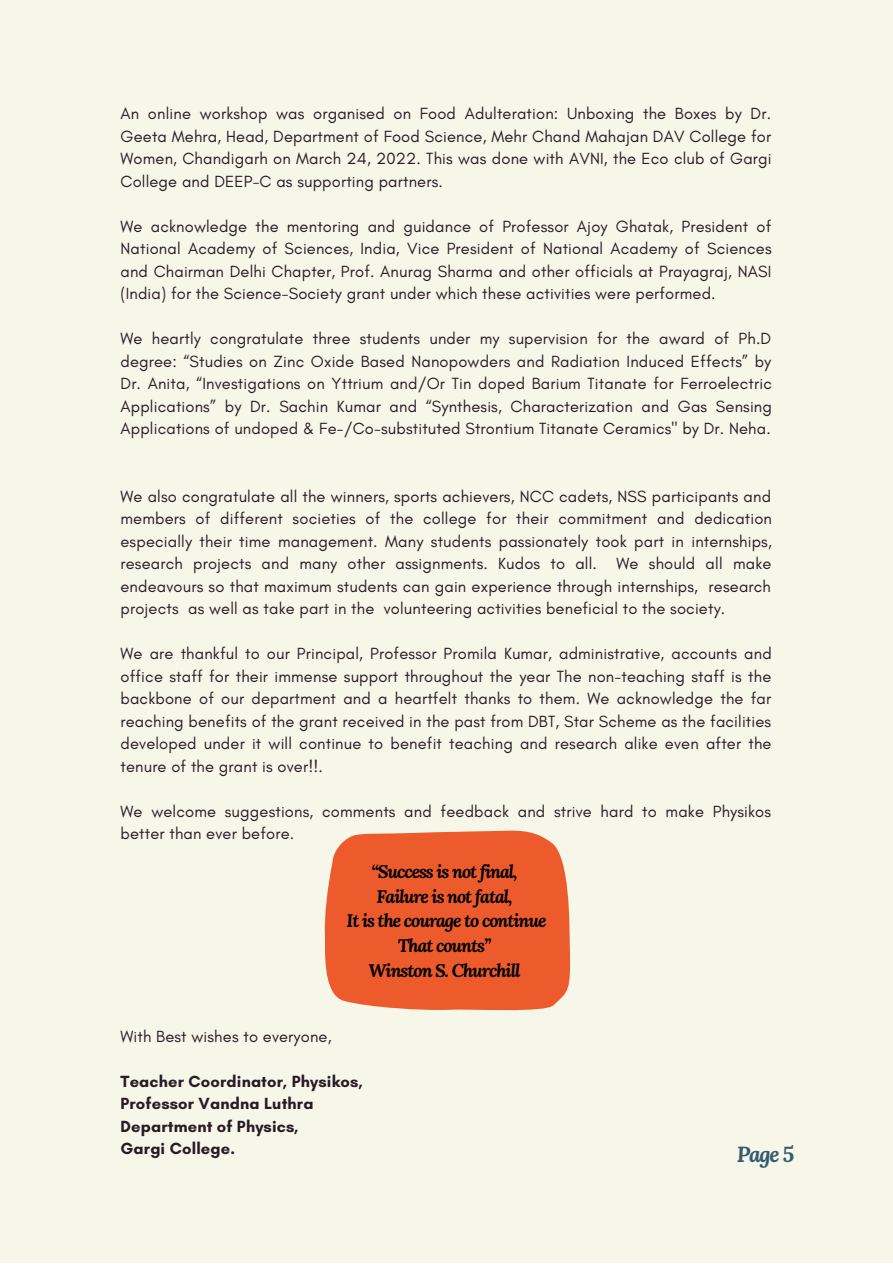
<style>
.page{position:relative;width:893px;height:1264px;background:#fff}
.page>*{position:absolute;margin:0;border:0;box-sizing:border-box;transform-origin:0 0}
.t1{font:italic 700 21.6px "Lora";color:#365b6d}
.t2{font:italic 700 18px/24.8px "Lora";letter-spacing:-.06em;color:#000;text-align:center}
.t3{font:16.5px/22.5px "Glacial Indifference";letter-spacing:.01em;color:#291b25;text-align:justify}
.t4{font:700 16.5px/22.5px "Glacial Indifference";letter-spacing:.01em;color:#291b25}
</style>
<div class="page">
<div style="left:0;top:0;width:892px;height:1262px;background:#f6f6e9"></div>
<svg style="left:324px;top:830px;width:247px;height:181px;background:#ed663b"></svg>
<p class="t3" style="left:120px;top:102px;width:652px">An online workshop was organised on Food Adulteration: Unboxing the Boxes by Dr.<br>Geeta Mehra, Head, Department of Food Science, Mehr Chand Mahajan DAV College for Women, Chandigarh on March 24, 2022. This was done with AVNI, the Eco club of Gargi College and DEEP-C as supporting partners.</p>
<p class="t3" style="left:120px;top:215px;width:652px">We acknowledge the mentoring and guidance of Professor Ajoy Ghatak, President of National Academy of Sciences, India, Vice President of National Academy of Sciences and Chairman Delhi Chapter, Prof. Anurag Sharma and other officials at Prayagraj, NASI (India) for the Science-Society grant under which these activities were performed.</p>
<p class="t3" style="left:120px;top:327px;width:653px">We heartly congratulate three students under my supervision for the award of Ph.D degree: “Studies on Zinc Oxide Based Nanopowders and Radiation Induced Effects” by Dr. Anita, “Investigations on Yttrium and/Or Tin doped Barium Titanate for Ferroelectric Applications” by Dr. Sachin Kumar and “Synthesis, Characterization and Gas Sensing Applications of undoped &amp; Fe-/Co-substituted Strontium Titanate Ceramics" by Dr. Neha.</p>
<p class="t3" style="left:120px;top:484px;width:653px">We also congratulate all the winners, sports achievers, NCC cadets, NSS participants and members of different societies of the college for their commitment and dedication especially their time management. Many students passionately took part in internships, research projects and many other assignments. Kudos to all. We should all make endeavours so that maximum students can gain experience through internships, research projects as well as take part in the volunteering activities beneficial to the society.</p>
<p class="t3" style="left:120px;top:642px;width:652px">We are thankful to our Principal, Professor Promila Kumar, administrative, accounts and office staff for their immense support throughout the year The non-teaching staff is the backbone of our department and a heartfelt thanks to them. We acknowledge the far reaching benefits of the grant received in the past from DBT, Star Scheme as the facilities developed under it will continue to benefit teaching and research alike even after the tenure of the grant is over!!.</p>
<p class="t3" style="left:120px;top:799px;width:652px">We welcome suggestions, comments and feedback and strive hard to make Physikos better than ever before.</p>
<p class="t2" style="left:346px;top:858px;width:201px">“Success is not final,<br>Failure is not fatal,<br>It is the courage to continue<br>That counts”<br>Winston S. Churchill</p>
<p class="t3" style="left:120px;top:1024px;width:212px">With Best wishes to everyone,</p>
<p class="t4" style="left:120px;top:1069px;width:244px">Teacher Coordinator, Physikos,<br>Professor Vandna Luthra<br>Department of Physics,<br>Gargi College.</p>
<h1 class="t1" style="left:736px;top:1139px;width:59px">Page 5</h1>
</div>
